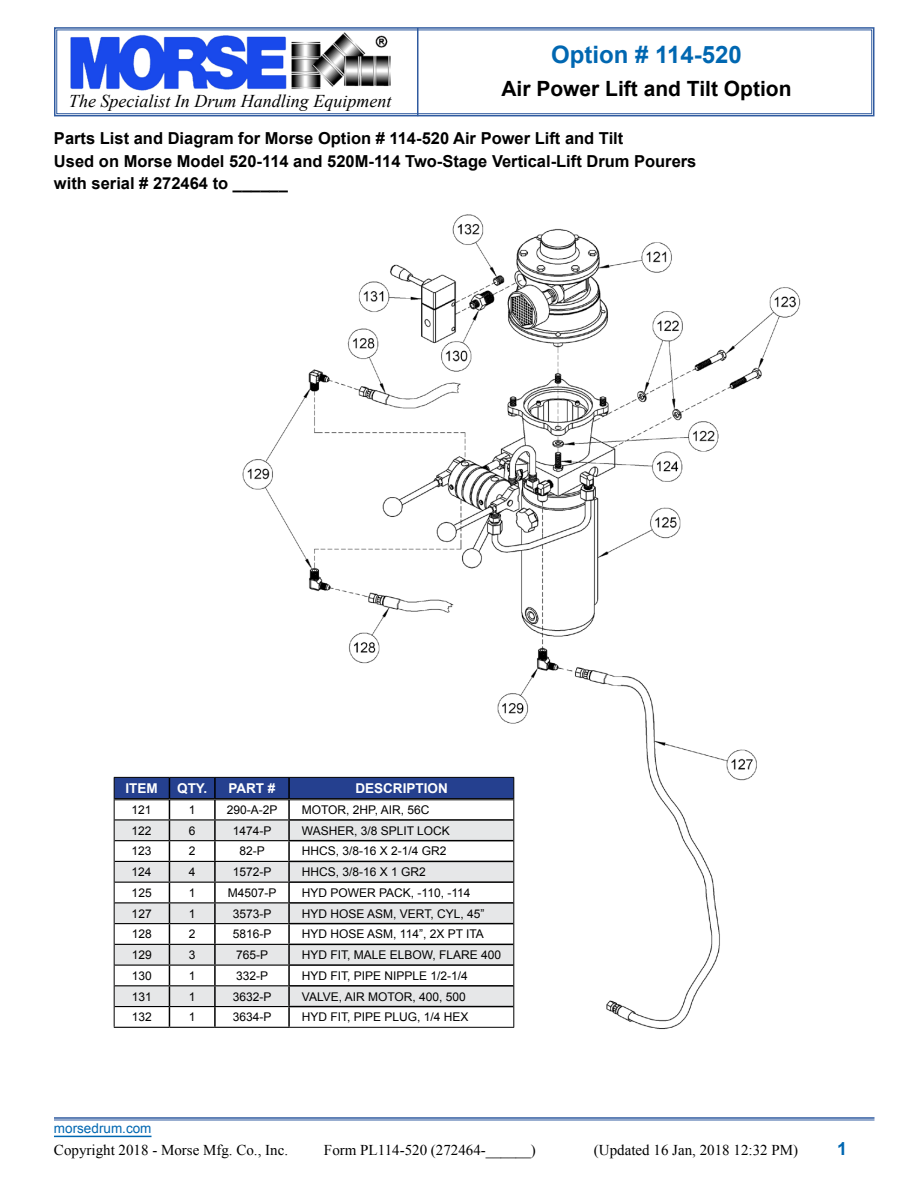
<style>
.page{position:relative;width:918px;height:1188px;background:#fff}
.page>*{position:absolute;margin:0;border:0;box-sizing:border-box;transform-origin:0 0}
.t1{font:700 24px "Arial";color:#0067b1}
.t2{font:700 21px "Arial";color:#000}
.t3{font:italic 18px "Times New Roman";color:#000}
.t4{font:700 18px "Arial";color:#0067b1}
.t5{font:700 16.5px/22.5px "Arial";color:#000}
.t6{font:15px "Times New Roman";color:#000}
.t7{font:700 13.5px "Arial";color:#fff}
.t8{font:13.5px "Arial";color:#0067b1}
.t9{font:12px "Arial";color:#000}
</style>
<div class="page">
<img style="left:239px;top:214px;width:562px;height:816px">
<svg style="left:54px;top:27px;width:821px;height:90px"></svg>
<div style="left:56px;top:30px;width:816px;height:84px;border:1px solid #2f5a9f"></div>
<hr style="left:417px;top:28px;width:1px;height:88px;background:#2f5a9f">
<hr style="left:54px;top:1136px;width:98px;height:1px;background:#0067b1">
<hr style="left:54px;top:1117px;width:820px;height:2px;background:#2f5a9f">
<hr style="left:54px;top:1120px;width:820px;height:1px;background:#2f5a9f">
<hr style="left:289px;top:1027px;width:225px;height:1px;background:#000">
<svg style="left:114px;top:777px;width:400px;height:250px"></svg>
<hr style="left:214px;top:1007px;width:2px;height:20px;background:#000">
<hr style="left:288px;top:1006px;width:225px;height:1px;background:#000">
<hr style="left:288px;top:1007px;width:2px;height:20px;background:#000">
<hr style="left:115px;top:798px;width:54px;height:1px;background:#000">
<hr style="left:115px;top:800px;width:54px;height:1px;background:#000">
<hr style="left:169px;top:798px;width:46px;height:1px;background:#000">
<hr style="left:169px;top:800px;width:46px;height:1px;background:#000">
<hr style="left:215px;top:798px;width:74px;height:1px;background:#000">
<hr style="left:215px;top:800px;width:74px;height:1px;background:#000">
<hr style="left:289px;top:798px;width:224px;height:1px;background:#000">
<hr style="left:289px;top:800px;width:224px;height:1px;background:#000">
<hr style="left:115px;top:819px;width:54px;height:2px;background:#000">
<hr style="left:169px;top:819px;width:46px;height:2px;background:#000">
<hr style="left:215px;top:819px;width:73px;height:2px;background:#000">
<hr style="left:115px;top:840px;width:54px;height:1px;background:#000">
<hr style="left:169px;top:840px;width:46px;height:1px;background:#000">
<hr style="left:215px;top:840px;width:73px;height:1px;background:#000">
<hr style="left:115px;top:861px;width:54px;height:1px;background:#000">
<hr style="left:169px;top:861px;width:46px;height:1px;background:#000">
<hr style="left:215px;top:861px;width:73px;height:1px;background:#000">
<hr style="left:115px;top:882px;width:54px;height:1px;background:#000">
<hr style="left:169px;top:882px;width:46px;height:1px;background:#000">
<hr style="left:215px;top:882px;width:73px;height:1px;background:#000">
<hr style="left:115px;top:902px;width:54px;height:1px;background:#000">
<hr style="left:169px;top:902px;width:46px;height:1px;background:#000">
<hr style="left:215px;top:902px;width:73px;height:1px;background:#000">
<hr style="left:115px;top:923px;width:54px;height:1px;background:#000">
<hr style="left:169px;top:923px;width:46px;height:1px;background:#000">
<hr style="left:215px;top:923px;width:73px;height:1px;background:#000">
<hr style="left:115px;top:944px;width:54px;height:1px;background:#000">
<hr style="left:169px;top:944px;width:46px;height:1px;background:#000">
<hr style="left:215px;top:944px;width:73px;height:1px;background:#000">
<hr style="left:115px;top:965px;width:54px;height:1px;background:#000">
<hr style="left:169px;top:965px;width:46px;height:1px;background:#000">
<hr style="left:215px;top:965px;width:73px;height:1px;background:#000">
<hr style="left:115px;top:985px;width:54px;height:1px;background:#000">
<hr style="left:169px;top:985px;width:46px;height:1px;background:#000">
<hr style="left:215px;top:985px;width:73px;height:1px;background:#000">
<hr style="left:115px;top:1006px;width:54px;height:1px;background:#000">
<hr style="left:169px;top:1006px;width:46px;height:1px;background:#000">
<hr style="left:215px;top:1006px;width:73px;height:1px;background:#000">
<hr style="left:114px;top:1027px;width:55px;height:1px;background:#000">
<hr style="left:169px;top:1027px;width:46px;height:1px;background:#000">
<hr style="left:215px;top:1027px;width:74px;height:1px;background:#000">
<h1 class="t1" style="left:551px;top:39px;width:192px">Option # 114-520</h1>
<h2 class="t2" style="left:501px;top:75px;width:292px">Air Power Lift and Tilt Option</h2>
<h3 class="t5" style="left:54px;top:128px;width:644px">Parts List and Diagram for Morse Option # 114-520 Air Power Lift and Tilt<br>Used on Morse Model 520-114 and 520M-114 Two-Stage Vertical-Lift Drum Pourers with serial # 272464 to ______</h3>
<h3 class="t3" style="left:69px;top:89px;width:324px">The Specialist In Drum Handling Equipment</h3>
<p class="t7" style="left:126px;top:779px;width:34px">ITEM</p>
<p class="t7" style="left:177px;top:779px;width:32px">QTY.</p>
<p class="t7" style="left:228px;top:779px;width:49px">PART #</p>
<p class="t7" style="left:355px;top:779px;width:94px">DESCRIPTION</p>
<p class="t9" style="left:132px;top:802px;width:22px">121</p>
<p class="t9" style="left:189px;top:802px;width:8px">1</p>
<p class="t9" style="left:227px;top:802px;width:52px">290-A-2P</p>
<p class="t9" style="left:302px;top:802px;width:129px">MOTOR, 2HP, AIR, 56C</p>
<p class="t9" style="left:132px;top:823px;width:22px">122</p>
<p class="t9" style="left:189px;top:823px;width:8px">6</p>
<p class="t9" style="left:233px;top:823px;width:40px">1474-P</p>
<p class="t9" style="left:302px;top:823px;width:150px">WASHER, 3/8 SPLIT LOCK</p>
<p class="t9" style="left:132px;top:843px;width:22px">123</p>
<p class="t9" style="left:189px;top:843px;width:8px">2</p>
<p class="t9" style="left:239px;top:843px;width:27px">82-P</p>
<p class="t9" style="left:302px;top:843px;width:146px">HHCS, 3/8-16 X 2-1/4 GR2</p>
<p class="t9" style="left:132px;top:864px;width:22px">124</p>
<p class="t9" style="left:189px;top:864px;width:8px">4</p>
<p class="t9" style="left:233px;top:864px;width:40px">1572-P</p>
<p class="t9" style="left:302px;top:864px;width:126px">HHCS, 3/8-16 X 1 GR2</p>
<p class="t9" style="left:132px;top:885px;width:22px">125</p>
<p class="t9" style="left:189px;top:885px;width:8px">1</p>
<p class="t9" style="left:228px;top:885px;width:50px">M4507-P</p>
<p class="t9" style="left:302px;top:885px;width:170px">HYD POWER PACK, -110, -114</p>
<p class="t9" style="left:132px;top:906px;width:22px">127</p>
<p class="t9" style="left:189px;top:906px;width:8px">1</p>
<p class="t9" style="left:233px;top:906px;width:40px">3573-P</p>
<p class="t9" style="left:302px;top:906px;width:184px">HYD HOSE ASM, VERT, CYL, 45”</p>
<p class="t9" style="left:132px;top:926px;width:22px">128</p>
<p class="t9" style="left:189px;top:926px;width:8px">2</p>
<p class="t9" style="left:233px;top:926px;width:40px">5816-P</p>
<p class="t9" style="left:302px;top:926px;width:184px">HYD HOSE ASM, 114”, 2X PT ITA</p>
<p class="t9" style="left:132px;top:947px;width:22px">129</p>
<p class="t9" style="left:189px;top:947px;width:8px">3</p>
<p class="t9" style="left:236px;top:947px;width:34px">765-P</p>
<p class="t9" style="left:302px;top:947px;width:201px">HYD FIT, MALE ELBOW, FLARE 400</p>
<p class="t9" style="left:132px;top:968px;width:22px">130</p>
<p class="t9" style="left:189px;top:968px;width:8px">1</p>
<p class="t9" style="left:236px;top:968px;width:34px">332-P</p>
<p class="t9" style="left:302px;top:968px;width:168px">HYD FIT, PIPE NIPPLE 1/2-1/4</p>
<p class="t9" style="left:132px;top:988px;width:22px">131</p>
<p class="t9" style="left:189px;top:988px;width:8px">1</p>
<p class="t9" style="left:233px;top:988px;width:40px">3632-P</p>
<p class="t9" style="left:302px;top:988px;width:166px">VALVE, AIR MOTOR, 400, 500</p>
<p class="t9" style="left:132px;top:1009px;width:22px">132</p>
<p class="t9" style="left:189px;top:1009px;width:8px">1</p>
<p class="t9" style="left:233px;top:1009px;width:40px">3634-P</p>
<p class="t9" style="left:302px;top:1009px;width:168px">HYD FIT, PIPE PLUG, 1/4 HEX</p>
<p class="t8" style="left:54px;top:1120px;width:99px">morsedrum.com</p>
<p class="t6" style="left:54px;top:1140px;width:236px">Copyright 2018 - Morse Mfg. Co., Inc.</p>
<p class="t6" style="left:324px;top:1140px;width:213px">Form PL114-520 (272464-______)</p>
<p class="t6" style="left:594px;top:1140px;width:206px">(Updated 16 Jan, 2018 12:32 PM)</p>
<h3 class="t4" style="left:837px;top:1137px;width:12px">1</h3>
</div>
